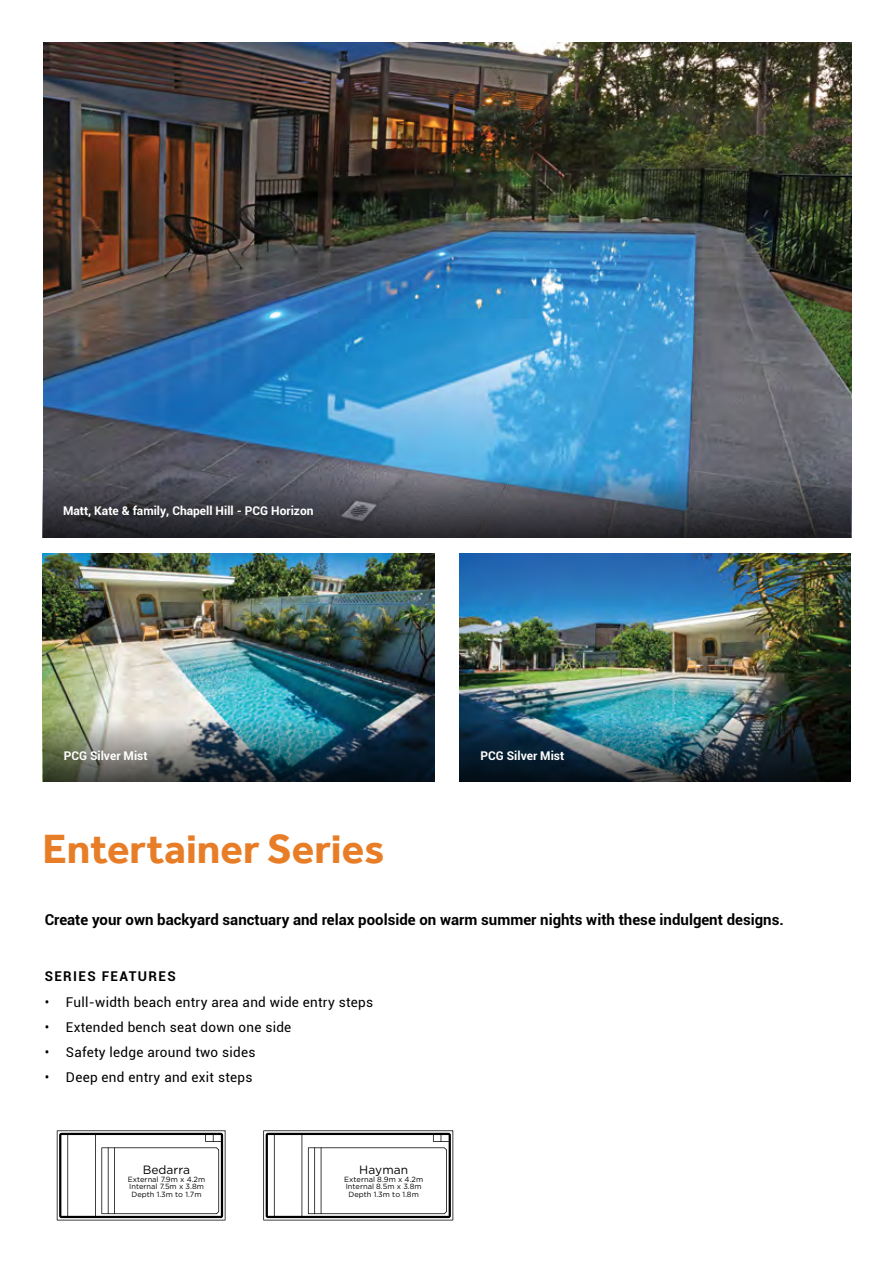
<style>
.page{position:relative;width:893px;height:1263px;background:#fff}
.page>*{position:absolute;margin:0;border:0;box-sizing:border-box;transform-origin:0 0}
.t1{font:700 42px "Effra";color:#e87d27}
.t2{font:700 15px "Roboto";color:#000}
.t3{font:13.5px "Roboto";letter-spacing:.02em;color:#000}
.t4{font:700 13.5px "Roboto";letter-spacing:.1em;color:#000}
.t5{font:700 12px "Roboto";color:#fff}
.t6{font:12px "Gotham";color:#000}
.t7{font:7.5px/7.5px "Gotham";color:#000;text-align:center}
</style>
<div class="page">
<img style="left:43px;top:554px;width:391px;height:164px">
<img style="left:460px;top:554px;width:391px;height:164px">
<img style="left:43px;top:718px;width:391px;height:63px">
<img style="left:459px;top:718px;width:392px;height:63px">
<img style="left:43px;top:43px;width:808px;height:432px">
<svg style="left:43px;top:475px;width:808px;height:63px;background:#404751"></svg>
<svg style="left:57px;top:1130px;width:168px;height:90px"></svg>
<svg style="left:263px;top:1130px;width:190px;height:90px"></svg>
<p class="t5" style="left:63px;top:502px;width:252px">Matt, Kate &amp; family, Chapell Hill - PCG Horizon</p>
<p class="t5" style="left:64px;top:747px;width:85px">PCG Silver Mist</p>
<p class="t5" style="left:481px;top:747px;width:85px">PCG Silver Mist</p>
<h1 class="t1" style="left:43px;top:824px;width:343px">Entertainer Series</h1>
<p class="t2" style="left:45px;top:909px;width:741px">Create your own backyard sanctuary and relax poolside on warm summer nights with these indulgent designs.</p>
<p class="t4" style="left:45px;top:967px;width:132px">SERIES FEATURES</p>
<p class="t3" style="left:45px;top:992px;width:330px">• Full-width beach entry area and wide entry steps</p>
<p class="t3" style="left:45px;top:1017px;width:248px">• Extended bench seat down one side</p>
<p class="t3" style="left:45px;top:1043px;width:212px">• Safety ledge around two sides</p>
<p class="t3" style="left:45px;top:1068px;width:209px">• Deep end entry and exit steps</p>
<p class="t6" style="left:143px;top:1163px;width:49px">Bedarra</p>
<p class="t7" style="left:128px;top:1175px;width:79px">External 7.9m x 4.2m<br>Internal 7.5m x 3.8m<br>Depth 1.3m to 1.7m</p>
<p class="t6" style="left:359px;top:1163px;width:50px">Hayman</p>
<p class="t7" style="left:344px;top:1175px;width:80px">External 8.9m x 4.2m<br>Internal 8.5m x 3.8m<br>Depth 1.3m to 1.8m</p>
</div>
